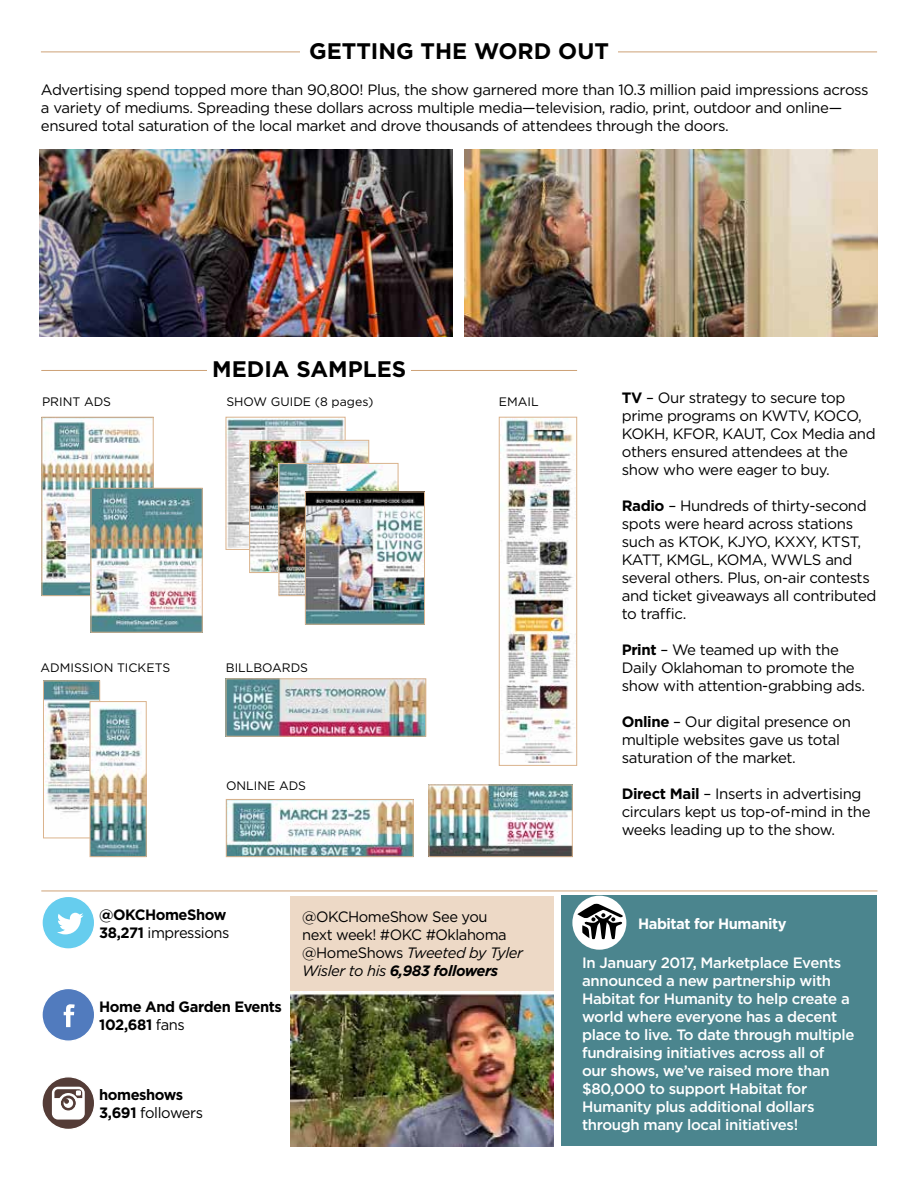
<style>
.page{position:relative;width:918px;height:1188px;background:#fff}
.page>*{position:absolute;margin:0;border:0;box-sizing:border-box;transform-origin:0 0}
.t1{font:700 22.5px "Gotham";color:#000}
.t2{font:15px/18px "Gotham";letter-spacing:-.025em;color:#000}
.t3{font:500 15px/18px "Gotham";letter-spacing:-.025em;color:#fff}
.t4{font:700 15px/18px "Gotham";letter-spacing:-.03em;color:#000}
.t5{font:700 15px "Gotham";letter-spacing:-.03em;color:#fff}
.t6{font:12.3px "Gotham";color:#000}
.s1{font-weight:700}
.s2{font-weight:400}
.s3{font-style:italic}
.s4{font-weight:700;font-style:italic}
</style>
<div class="page">
<img style="left:291px;top:990px;width:263px;height:156px">
<hr style="left:41px;top:891px;width:837px;height:1px;background:#cda176">
<img style="left:40px;top:149px;width:413px;height:188px">
<img style="left:465px;top:149px;width:413px;height:188px">
<hr style="left:41px;top:370px;width:536px;height:1px;background:#cda176">
<div style="left:208px;top:349px;width:203px;height:39px;background:#fff"></div>
<hr style="left:41px;top:52px;width:836px;height:1px;background:#cda176">
<div style="left:300px;top:41px;width:318px;height:18px;background:#fff"></div>
<img style="left:44px;top:419px;width:108px;height:175px">
<div style="left:42px;top:417px;width:112px;height:179px;border:1px solid #dab38d"></div>
<img style="left:93px;top:490px;width:108px;height:141px">
<div style="left:91px;top:488px;width:112px;height:145px;border:1px solid #dab38d"></div>
<img style="left:228px;top:801px;width:184px;height:54px">
<div style="left:226px;top:799px;width:188px;height:58px;border:1px solid #dab38d"></div>
<img style="left:228px;top:680px;width:196px;height:55px">
<div style="left:226px;top:678px;width:200px;height:59px;border:1px solid #dab38d"></div>
<img style="left:431px;top:787px;width:140px;height:68px">
<div style="left:429px;top:785px;width:144px;height:72px;border:1px solid #dab38d"></div>
<img style="left:501px;top:419px;width:74px;height:344px">
<div style="left:499px;top:417px;width:78px;height:349px;border:1px solid #dab38d"></div>
<img style="left:45px;top:683px;width:53px;height:153px">
<div style="left:43px;top:681px;width:57px;height:157px;border:1px solid #dab38d"></div>
<img style="left:92px;top:703px;width:53px;height:152px">
<div style="left:90px;top:701px;width:57px;height:156px;border:1px solid #dab38d"></div>
<img style="left:228px;top:419px;width:115px;height:129px">
<div style="left:226px;top:417px;width:119px;height:133px;border:1px solid #dab38d"></div>
<img style="left:251px;top:442px;width:116px;height:129px">
<div style="left:249px;top:440px;width:120px;height:133px;border:1px solid #dab38d"></div>
<img style="left:281px;top:465px;width:115px;height:129px">
<div style="left:279px;top:463px;width:119px;height:133px;border:1px solid #dab38d"></div>
<img style="left:307px;top:494px;width:116px;height:129px">
<div style="left:305px;top:492px;width:120px;height:133px;border:1px solid #dab38d"></div>
<div style="left:561px;top:896px;width:316px;height:250px;background:#4b858e"></div>
<div style="left:42px;top:988px;width:53px;height:53px;background:#517bbe;border-radius:50%"></div>
<div style="left:41px;top:988px;width:54px;height:54px;border:1px solid #fff;border-radius:50%"></div>
<svg style="left:64px;top:1004px;width:11px;height:23px"></svg>
<svg style="left:42px;top:1077px;width:53px;height:52px"></svg>
<div style="left:41px;top:1076px;width:54px;height:54px;border:1px solid #fff;border-radius:50%"></div>
<svg style="left:52px;top:1087px;width:33px;height:33px"></svg>
<div style="left:42px;top:896px;width:53px;height:53px;background:#66cdee;border-radius:50%"></div>
<div style="left:41px;top:896px;width:54px;height:54px;border:1px solid #fff;border-radius:50%"></div>
<svg style="left:57px;top:913px;width:27px;height:21px"></svg>
<div style="left:572px;top:896px;width:54px;height:54px;background:#fff;border-radius:50%"></div>
<svg style="left:577px;top:904px;width:46px;height:35px"></svg>
<div style="left:291px;top:896px;width:263px;height:94px;background:#edd9c6"></div>
<h1 class="t1" style="left:309px;top:36px;width:301px">GETTING THE WORD OUT</h1>
<p class="t2" style="left:41px;top:80px;width:829px">Advertising spend topped more than 90,800! Plus, the show garnered more than 10.3 million paid impressions across a variety of mediums. Spreading these dollars across multiple media—television, radio, print, outdoor and online— ensured total saturation of the local market and drove thousands of attendees through the doors.</p>
<h1 class="t1" style="left:212px;top:354px;width:196px">MEDIA SAMPLES</h1>
<p class="t6" style="left:226px;top:394px;width:149px">SHOW GUIDE (8 pages)</p>
<p class="t6" style="left:42px;top:394px;width:70px">PRINT ADS</p>
<p class="t6" style="left:499px;top:394px;width:41px">EMAIL</p>
<p class="t6" style="left:41px;top:659px;width:131px">ADMISSION TICKETS</p>
<p class="t6" style="left:226px;top:659px;width:84px">BILLBOARDS</p>
<p class="t6" style="left:226px;top:777px;width:81px">ONLINE ADS</p>
<p class="t2" style="left:622px;top:389px;width:255px"><span class="s1">TV</span> – Our strategy to secure top prime programs on KWTV, KOCO,<br>KOKH, KFOR, KAUT, Cox Media and others ensured attendees at the show who were eager to buy.</p>
<p class="t2" style="left:622px;top:497px;width:256px"><span class="s1">Radio</span> – Hundreds of thirty-second spots were heard across stations such as KTOK, KJYO, KXXY, KTST,<br>KATT, KMGL, KOMA, WWLS and several others. Plus, on-air contests and ticket giveaways all contributed to traffic.</p>
<p class="t2" style="left:622px;top:641px;width:245px"><span class="s1">Print</span> – We teamed up with the<br>Daily Oklahoman to promote the show with attention-grabbing ads.</p>
<p class="t2" style="left:622px;top:713px;width:231px"><span class="s1">Online</span> – Our digital presence on multiple websites gave us total saturation of the market.</p>
<p class="t2" style="left:622px;top:785px;width:250px"><span class="s1">Direct Mail</span> – Inserts in advertising circulars kept us top-of-mind in the weeks leading up to the show.</p>
<p class="t4" style="left:99px;top:905px;width:132px">@OKCHomeShow<br>38,271 <span class="s2">impressions</span></p>
<p class="t4" style="left:99px;top:997px;width:184px">Home And Garden Events<br>102,681 <span class="s2">fans</span></p>
<p class="t4" style="left:99px;top:1086px;width:105px">homeshows<br>3,691 <span class="s2">followers</span></p>
<p class="t2" style="left:302px;top:908px;width:187px">@OKCHomeShow See you</p>
<p class="t5" style="left:638px;top:913px;width:150px">Habitat for Humanity</p>
<p class="t2" style="left:302px;top:926px;width:222px">next week! #OKC #Oklahoma @HomeShows <span class="s3">Tweeted by Tyler<br>Wisler to his</span> <span class="s4">6,983 followers</span></p>
<p class="t3" style="left:582px;top:954px;width:274px">In January 2017, Marketplace Events announced a new partnership with Habitat for Humanity to help create a world where everyone has a decent place to live. To date through multiple fundraising initiatives across all of<br>our shows, we’ve raised more than $80,000 to support Habitat for Humanity plus additional dollars through many local initiatives!</p>
</div>
